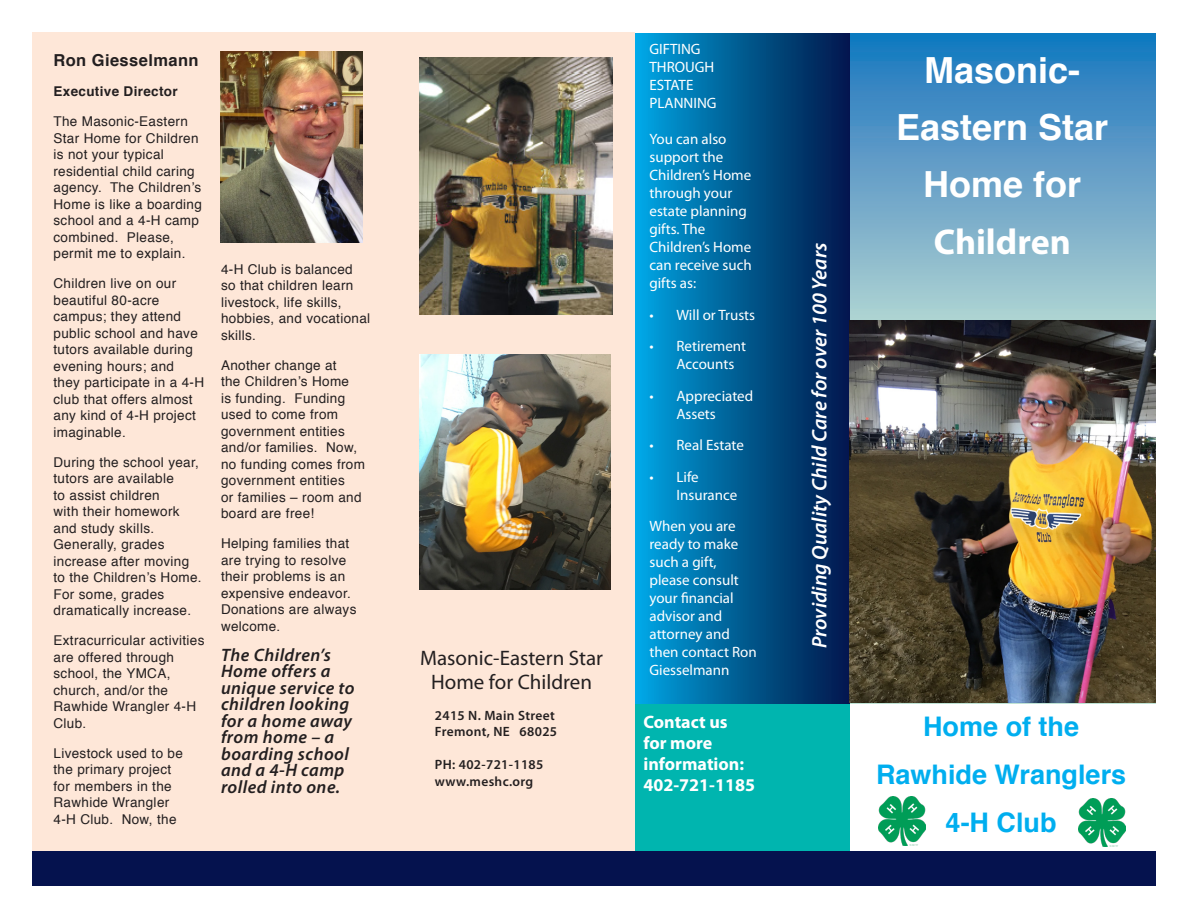
<style>
.page{position:relative;width:1188px;height:918px;background:#fff}
.page>*{position:absolute;margin:0;border:0;box-sizing:border-box;transform-origin:0 0}
.Document_Title{font:700 36px/57px "Helvetica";color:#fff;text-align:center}
.Title_Subhead{font:700 27px "Helvetica";color:#00aeef}
.Tagline{font:italic 600 21px "Myriad Pro";color:#fff}
.Title_Subhead-2{font:21px/24px "Myriad Pro";color:#231f20;text-align:center}
.Body{font:italic 600 18px/16.5px "Myriad Pro";letter-spacing:.025em;color:#231f20}
.Sidebar_Head{font:700 18px/21px "Myriad Pro";color:#fff}
.Body-2{font:700 16.5px "Helvetica";letter-spacing:.025em;color:#231f20}
.Sidebar{font:15px/18px "Myriad Pro";color:#fff}
.Sidebar_Head-2{font:15px/18px "Myriad Pro";color:#fff}
.Body-3{font:13.5px/16.5px "Helvetica";letter-spacing:.025em;color:#231f20}
.Address{font:600 13.5px "Myriad Pro";letter-spacing:.025em;color:#231f20}
.Body-4{font:700 13.5px "Helvetica";letter-spacing:.025em;color:#231f20}
.s1{font-family:"Myriad Pro"}
</style>
<div class="page">
<div style="left:632px;top:703px;width:218px;height:152px;background:#00b5af"></div>
<div style="left:849px;top:33px;width:307px;height:288px;background:linear-gradient(to bottom,#1775bf,#b1d0d1)"></div>
<div style="left:632px;top:33px;width:218px;height:670px;background:linear-gradient(to right,#09aae3,#001448)"></div>
<div style="left:32px;top:32px;width:602px;height:821px;background:#fee7d8"></div>
<div style="left:32px;top:851px;width:1124px;height:35px;background:#05124e"></div>
<img style="left:850px;top:321px;width:305px;height:382px">
<img style="left:220px;top:52px;width:142px;height:191px">
<img style="left:419px;top:355px;width:191px;height:235px">
<img style="left:419px;top:57px;width:193px;height:258px">
<img style="left:879px;top:797px;width:46px;height:48px">
<img style="left:1079px;top:798px;width:46px;height:49px">
<p class="Body-2" style="left:53px;top:47px;width:147px">Ron Giesselmann</p>
<p class="Body-4" style="left:53px;top:81px;width:126px">Executive Director</p>
<p class="Body-3" style="left:53px;top:114px;width:150px">The Masonic-Eastern<br>Star Home for Children is not your typical residential child caring agency. The Children’s<br>Home is like a boarding school and a 4-H camp combined. Please, permit me to explain.</p>
<p class="Body-3" style="left:53px;top:276px;width:152px">Children live on our beautiful 80-acre campus; they attend public school and have tutors available during evening hours; and<br>they participate in a 4-H club that offers almost any kind of 4-H project imaginable.</p>
<p class="Body-3" style="left:53px;top:454px;width:150px">During the school year, tutors are available<br>to assist children<br>with their homework and study skills.<br>Generally, grades increase after moving to the Children’s Home.<br>For some, grades dramatically increase.</p>
<p class="Body-3" style="left:53px;top:633px;width:152px">Extracurricular activities are offered through school, the YMCA, church, and/or the<br>Rawhide Wrangler 4-H<br>Club.</p>
<p class="Body-3" style="left:53px;top:745px;width:131px">Livestock used to be the primary project for members in the<br>Rawhide Wrangler<br>4-H Club. Now, the</p>
<p class="Body-3" style="left:221px;top:261px;width:151px">4-H Club is balanced so that children learn livestock, life skills, hobbies, and vocational skills.</p>
<p class="Body-3" style="left:221px;top:357px;width:146px">Another change at<br>the Children’s Home<br>is funding. Funding used to come from government entities and/or families. Now, no funding comes from government entities<br>or families – room and board are free!</p>
<p class="Body-3" style="left:221px;top:536px;width:137px">Helping families that are trying to resolve their problems is an expensive endeavor.<br>Donations are always welcome.</p>
<p class="Body" style="left:221px;top:646px;width:135px">The Children’s<br>Home offers a unique service to children looking for a home away from home – a boarding school and a 4-H camp rolled into one.</p>
<p class="Title_Subhead-2" style="left:420px;top:646px;width:184px">Masonic-Eastern Star<br>Home for Children</p>
<p class="Address" style="left:435px;top:707px;width:122px">2415 N. Main Street</p>
<p class="Address" style="left:435px;top:723px;width:124px">Fremont, NE 68025</p>
<p class="Address" style="left:435px;top:756px;width:110px">PH: 402-721-1185</p>
<p class="Address" style="left:435px;top:773px;width:100px">www.meshc.org</p>
<p class="Sidebar_Head-2" style="left:650px;top:40px;width:69px">GIFTING<br>THROUGH<br>ESTATE<br>PLANNING</p>
<p class="Sidebar" style="left:650px;top:130px;width:104px">You can also support the<br>Children’s Home through your estate planning gifts. The<br>Children’s Home can receive such gifts as:</p>
<p class="Sidebar" style="left:650px;top:306px;width:107px">• Will or Trusts</p>
<p class="Sidebar" style="left:676px;top:337px;width:71px;text-indent:-27px">• Retirement<br>Accounts</p>
<p class="Sidebar" style="left:676px;top:387px;width:78px;text-indent:-27px">• Appreciated<br>Assets</p>
<p class="Sidebar" style="left:650px;top:436px;width:96px">• Real Estate</p>
<p class="Sidebar" style="left:676px;top:468px;width:62px;text-indent:-27px">• Life<br>Insurance</p>
<p class="Sidebar" style="left:650px;top:517px;width:109px">When you are ready to make such a gift, please consult your financial advisor and attorney and then contact Ron<br>Giesselmann</p>
<p class="Sidebar_Head" style="left:644px;top:710px;width:102px">Contact us for more information:</p>
<p class="Sidebar_Head" style="left:644px;top:773px;width:113px">402-721-1185</p>
<p class="Tagline" style="left:806px;top:648px;width:407px;rotate:-90deg">Providing Quality Child Care for over 100 Years</p>
<p class="Document_Title" style="left:896px;top:43px;width:214px">Masonic-<br>Eastern Star<br>Home for<br><span class="s1">Children</span></p>
<p class="Title_Subhead" style="left:923px;top:704px;width:158px">Home of the</p>
<p class="Title_Subhead" style="left:876px;top:752px;width:252px">Rawhide Wranglers</p>
<p class="Title_Subhead" style="left:946px;top:800px;width:112px">4-H Club</p>
</div>
